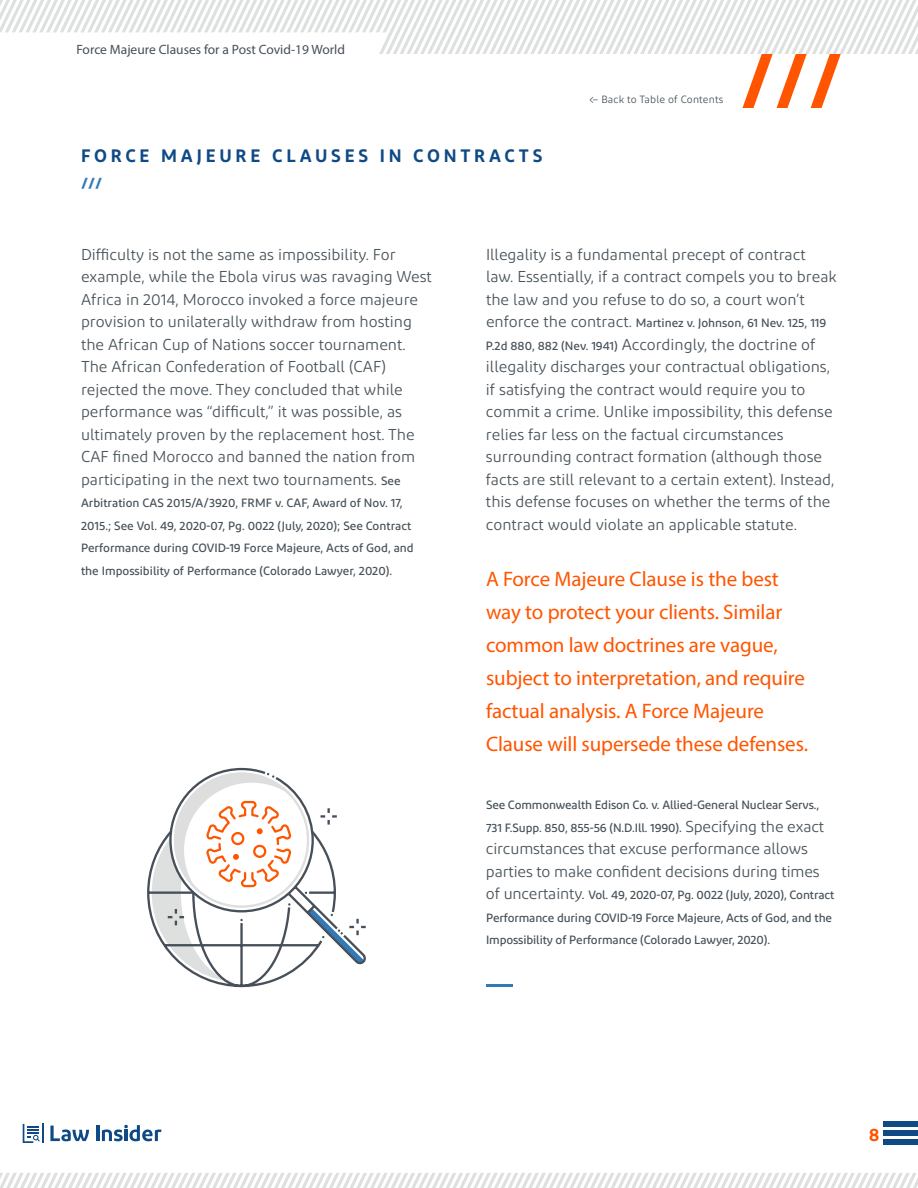
<style>
.page{position:relative;width:918px;height:1188px;background:#fff}
.page>*{position:absolute;margin:0;border:0;box-sizing:border-box;transform-origin:0 0}
.t1{font:21px/33px "Myriad Pro";letter-spacing:-.005em;color:#f50}
.t2{font:600 18px "Diodrum Cyrillic";letter-spacing:.21em;color:#104a85}
.t3{font:600 18px "Diodrum Cyrillic";color:#ff5400}
.t4{font:15.75px/22.5px "Diodrum Cyrillic";color:#475259}
.t5{font:13.5px "Myriad Pro";color:#474f59}
.t6{font:700 13.5px "Diodrum Cyrillic";color:#337ab5}
.t7{font:500 12px/22.5px "Diodrum Cyrillic";letter-spacing:-.01em;color:#475259}
.t8{font:10.5px "Diodrum Cyrillic";letter-spacing:.015em;color:#475259}
.s1{font-family:"Colfax"}
.s2{font-weight:500;font-size:12px}
.s3{font-weight:400;font-size:15.75px}
</style>
<div class="page">
<svg style="left:0;top:1173px;width:918px;height:15px"></svg>
<svg style="left:50px;top:1126px;width:39px;height:15px"></svg>
<hr style="left:97px;top:1126px;width:3px;height:15px;background:#104a85">
<svg style="left:102px;top:1125px;width:60px;height:16px"></svg>
<svg style="left:23px;top:1124px;width:20px;height:19px"></svg>
<div style="left:884px;top:1122px;width:34px;height:5px;background:#0f4a85"></div>
<div style="left:884px;top:1131px;width:34px;height:5px;background:#0f4a85"></div>
<div style="left:884px;top:1139px;width:34px;height:6px;background:#0f4a85"></div>
<svg style="left:0;top:0;width:918px;height:108px"></svg>
<svg style="left:147px;top:767px;width:219px;height:221px"></svg>
<hr style="left:486px;top:984px;width:27px;height:3px;background:#337ab5">
<p class="t5" style="left:76px;top:41px;width:270px">Force Majeure Clauses for a Post Covid-19 World</p>
<p class="t2" style="left:81px;top:144px;width:463px">FORCE MAJEURE CLAUSES IN CONTRACTS</p>
<p class="t6" style="left:81px;top:174px;width:23px">///</p>
<p class="t8" style="left:589px;top:93px;width:136px"><span class="s1">b</span> Back to Table of Contents</p>
<p class="t4" style="left:81px;top:243px;width:352px">Difficulty is not the same as impossibility. For example, while the Ebola virus was ravaging West Africa in 2014, Morocco invoked a force majeure provision to unilaterally withdraw from hosting the African Cup of Nations soccer tournament.<br>The African Confederation of Football (CAF) rejected the move. They concluded that while performance was “difficult,” it was possible, as ultimately proven by the replacement host. The CAF fined Morocco and banned the nation from participating in the next two tournaments. <span class="s2">See</span></p>
<p class="t7" style="left:81px;top:491px;width:334px">Arbitration CAS 2015/A/3920, FRMF v. CAF, Award of Nov. 17, 2015.; See Vol. 49, 2020-07, Pg. 0022 (July, 2020); See Contract Performance during COVID-19 Force Majeure, Acts of God, and the Impossibility of Performance (Colorado Lawyer, 2020).</p>
<p class="t4" style="left:486px;top:243px;width:352px">Illegality is a fundamental precept of contract law. Essentially, if a contract compels you to break the law and you refuse to do so, a court won’t</p>
<p class="t7" style="left:486px;top:311px;width:342px"><span class="s3">enforce the contract.</span> Martinez v. Johnson, 61 Nev. 125, 119</p>
<p class="t4" style="left:486px;top:333px;width:350px"><span class="s2">P.2d 880, 882 (Nev. 1941)</span> Accordingly, the doctrine of illegality discharges your contractual obligations, if satisfying the contract would require you to commit a crime. Unlike impossibility, this defense relies far less on the factual circumstances surrounding contract formation (although those facts are still relevant to a certain extent). Instead, this defense focuses on whether the terms of the contract would violate an applicable statute.</p>
<h1 class="t1" style="left:486px;top:562px;width:324px">A Force Majeure Clause is the best way to protect your clients. Similar common law doctrines are vague, subject to interpretation, and require factual analysis. A Force Majeure Clause will supersede these defenses.</h1>
<p class="t7" style="left:486px;top:794px;width:340px">See Commonwealth Edison Co. v. Allied-General Nuclear Servs.,<br>731 F.Supp. 850, 855-56 (N.D.Ill. 1990). <span class="s3">Specifying the exact</span></p>
<p class="t4" style="left:486px;top:837px;width:335px">circumstances that excuse performance allows parties to make confident decisions during times</p>
<p class="t7" style="left:486px;top:884px;width:350px"><span class="s3">of uncertainty.</span> Vol. 49, 2020-07, Pg. 0022 (July, 2020), Contract<br>Performance during COVID-19 Force Majeure, Acts of God, and the<br>Impossibility of Performance (Colorado Lawyer, 2020).</p>
<p class="t3" style="left:869px;top:1123px;width:12px">8</p>
</div>
